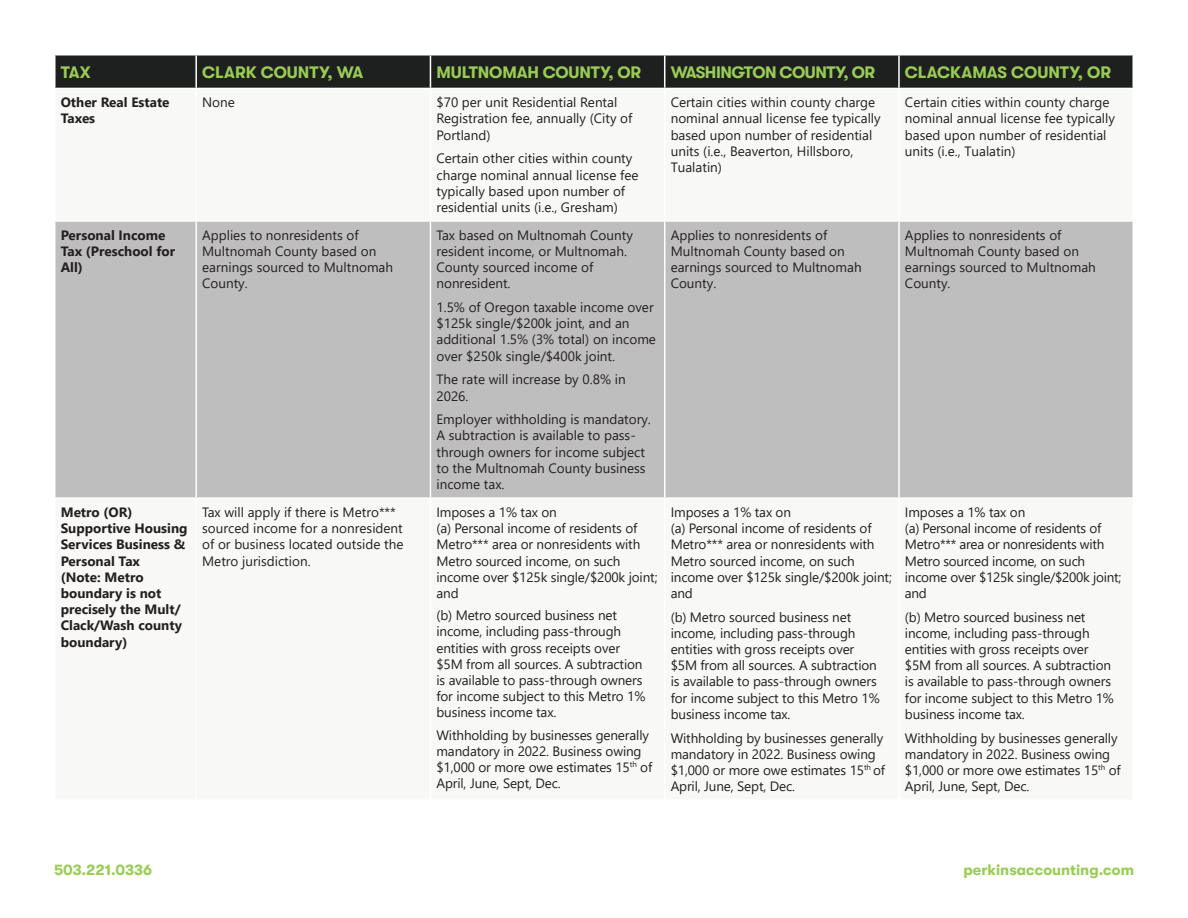
<style>
.page{position:relative;width:1188px;height:918px;background:#fff}
.page>*{position:absolute;margin:0;border:0;box-sizing:border-box;transform-origin:0 0}
.t1{font:700 16.5px "GT Walsheim";letter-spacing:-.01em;color:#99cc54}
.t2{font:700 16.5px "GT Walsheim";letter-spacing:-.03em;color:#99cc54}
.t3{font:700 15px "GT Walsheim";color:#99cc54}
.t4{font:13.5px/16.2px "Segoe UI";letter-spacing:-.01em;color:#231f20}
.t5{font:700 13.5px/16.2px "Segoe UI";color:#231f20}
</style>
<div class="page">
<div style="left:56px;top:56px;width:1076px;height:32px;background:#1e1f1f"></div>
<div style="left:56px;top:222px;width:1076px;height:275px;background:#bfbebe"></div>
<hr style="left:195px;top:56px;width:2px;height:32px;background:#fff">
<hr style="left:430px;top:56px;width:1px;height:32px;background:#fff">
<hr style="left:664px;top:56px;width:1px;height:32px;background:#fff">
<hr style="left:898px;top:56px;width:2px;height:32px;background:#fff">
<hr style="left:195px;top:222px;width:2px;height:275px;background:#fff">
<hr style="left:430px;top:222px;width:1px;height:275px;background:#fff">
<hr style="left:664px;top:222px;width:1px;height:275px;background:#fff">
<hr style="left:898px;top:222px;width:2px;height:275px;background:#fff">
<p class="t1" style="left:61px;top:63px;width:32px">TAX</p>
<p class="t1" style="left:202px;top:63px;width:163px">CLARK COUNTY, WA</p>
<p class="t1" style="left:436px;top:63px;width:206px">MULTNOMAH COUNTY, OR</p>
<p class="t2" style="left:671px;top:63px;width:206px">WASHINGTON COUNTY, OR</p>
<p class="t1" style="left:905px;top:63px;width:208px">CLACKAMAS COUNTY, OR</p>
<p class="t5" style="left:61px;top:93px;width:110px">Other Real Estate<br>Taxes</p>
<p class="t4" style="left:202px;top:93px;width:34px">None</p>
<p class="t4" style="left:436px;top:93px;width:197px">$70 per unit Residential Rental<br>Registration fee, annually (City of<br>Portland)</p>
<p class="t4" style="left:436px;top:149px;width:204px">Certain other cities within county charge nominal annual license fee typically based upon number of residential units (i.e., Gresham)</p>
<p class="t4" style="left:671px;top:93px;width:212px">Certain cities within county charge nominal annual license fee typically based upon number of residential units (i.e., Beaverton, Hillsboro,<br>Tualatin)</p>
<p class="t4" style="left:905px;top:93px;width:212px">Certain cities within county charge nominal annual license fee typically based upon number of residential units (i.e., Tualatin)</p>
<p class="t5" style="left:61px;top:226px;width:116px">Personal Income<br>Tax (Preschool for<br>All)</p>
<p class="t4" style="left:202px;top:226px;width:192px">Applies to nonresidents of<br>Multnomah County based on earnings sourced to Multnomah<br>County.</p>
<p class="t4" style="left:436px;top:226px;width:198px">Tax based on Multnomah County resident income, or Multnomah.<br>County sourced income of nonresident.</p>
<p class="t4" style="left:436px;top:298px;width:221px">1.5% of Oregon taxable income over $125k single/$200k joint, and an additional 1.5% (3% total) on income over $250k single/$400k joint.</p>
<p class="t4" style="left:436px;top:370px;width:191px">The rate will increase by 0.8% in<br>2026.</p>
<p class="t4" style="left:436px;top:410px;width:216px">Employer withholding is mandatory.<br>A subtraction is available to pass&shy;through owners for income subject to the Multnomah County business income tax.</p>
<p class="t5" style="left:61px;top:503px;width:128px">Metro (OR)<br>Supportive Housing<br>Services Business &amp;<br>Personal Tax</p>
<p class="t5" style="left:61px;top:568px;width:123px">(Note: Metro boundary is not precisely the Mult/<br>Clack/Wash county boundary)</p>
<p class="t4" style="left:202px;top:503px;width:203px">Tax will apply if there is Metro*** sourced income for a nonresident of or business located outside the<br>Metro jurisdiction.</p>
<p class="t4" style="left:436px;top:503px;width:223px">Imposes a 1% tax on<br>(a) Personal income of residents of<br>Metro*** area or nonresidents with<br>Metro sourced income, on such income over $125k single/$200k joint; and</p>
<p class="t4" style="left:436px;top:606px;width:211px">(b) Metro sourced business net income, including pass-through entities with gross receipts over $5M from all sources. A subtraction is available to pass-through owners for income subject to this Metro 1% business income tax.</p>
<p class="t4" style="left:436px;top:725px;width:217px">Withholding by businesses generally mandatory in 2022. Business owing $1,000 or more owe estimates 15<sup>th</sup> of<br>April, June, Sept, Dec.</p>
<p class="t4" style="left:671px;top:226px;width:192px">Applies to nonresidents of<br>Multnomah County based on earnings sourced to Multnomah<br>County.</p>
<p class="t4" style="left:905px;top:226px;width:192px">Applies to nonresidents of<br>Multnomah County based on earnings sourced to Multnomah<br>County.</p>
<p class="t4" style="left:671px;top:503px;width:223px">Imposes a 1% tax on<br>(a) Personal income of residents of<br>Metro*** area or nonresidents with<br>Metro sourced income, on such income over $125k single/$200k joint; and</p>
<p class="t4" style="left:671px;top:608px;width:211px">(b) Metro sourced business net income, including pass-through entities with gross receipts over $5M from all sources. A subtraction is available to pass-through owners for income subject to this Metro 1% business income tax.</p>
<p class="t4" style="left:671px;top:728px;width:216px">Withholding by businesses generally mandatory in 2022. Business owing $1,000 or more owe estimates 15<sup>th</sup> of<br>April, June, Sept, Dec.</p>
<p class="t4" style="left:905px;top:503px;width:218px">Imposes a 1% tax on<br>(a) Personal income of residents of<br>Metro*** area or nonresidents with<br>Metro sourced income, on such income over $125k single/$200k joint; and</p>
<p class="t4" style="left:905px;top:608px;width:211px">(b) Metro sourced business net income, including pass-through entities with gross receipts over $5M from all sources. A subtraction is available to pass-through owners for income subject to this Metro 1% business income tax.</p>
<p class="t4" style="left:905px;top:728px;width:217px">Withholding by businesses generally mandatory in 2022. Business owing $1,000 or more owe estimates 15<sup>th</sup> of<br>April, June, Sept, Dec.</p>
<p class="t3" style="left:54px;top:862px;width:100px">503.221.0336</p>
<p class="t3" style="left:964px;top:862px;width:172px">perkinsaccounting.com</p>
</div>
